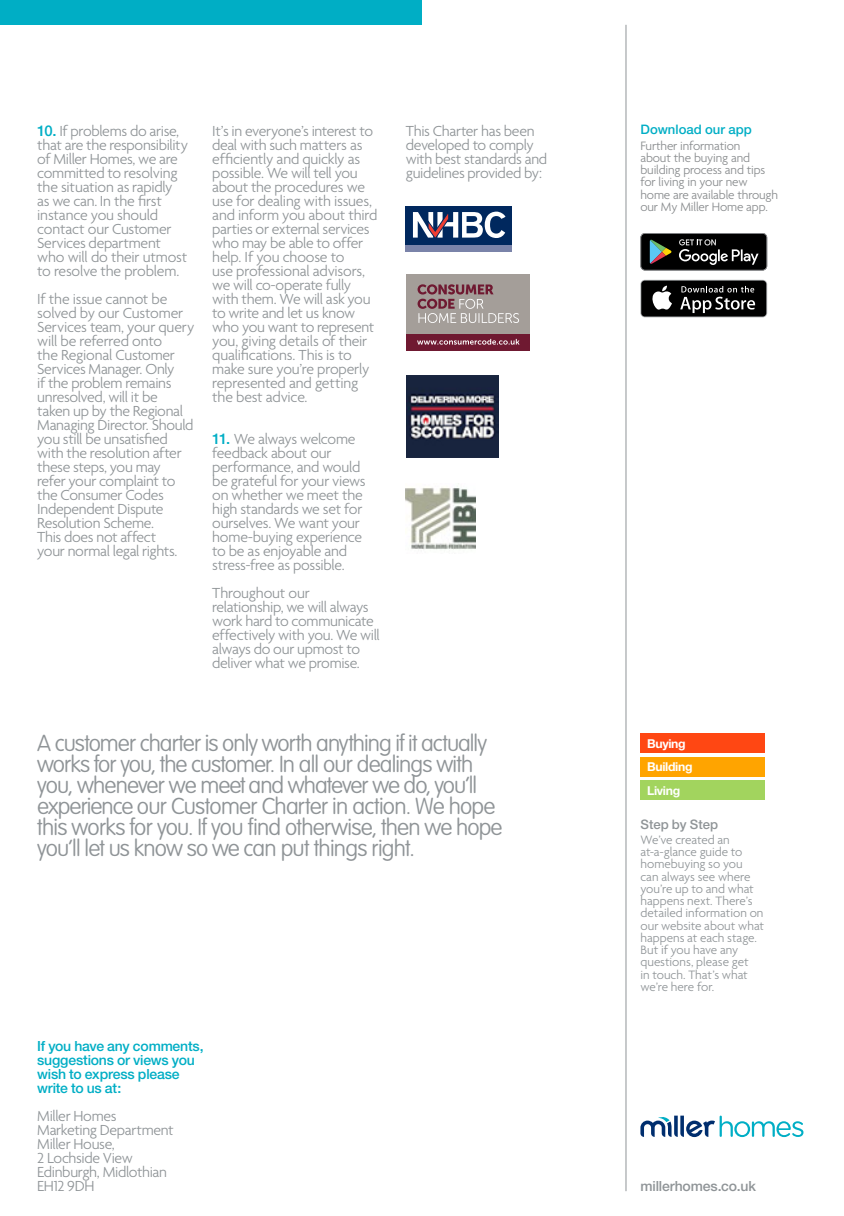
<style>
.page{position:relative;width:844px;height:1216px;background:#fff}
.page>*{position:absolute;margin:0;border:0;box-sizing:border-box;transform-origin:0 0}
.t1{font:100 22.75px/21px "VAG Rounded";letter-spacing:-.04em;color:#8f9497}
.t2{font:300 15.75px/14px "Agenda";letter-spacing:-.02em;color:#8f9497}
.t3{font:500 14px/14px "Helvetica Neue";letter-spacing:-.015em;color:#00aec5}
.t4{font:500 14px "Helvetica Neue";letter-spacing:-.01em;color:#8f9497}
.t5{font:300 13.12px/12.2px "Agenda";color:#8f9497}
.t6{font:300 13.12px/12.2px "Agenda";letter-spacing:-.01em;color:#888b8d}
.t7{font:500 13.12px "Helvetica Neue";letter-spacing:.005em;color:#00aec5}
.t8{font:500 13.12px "Helvetica Neue";letter-spacing:.005em;color:#8f9497}
.t9{font:700 12.25px/23.6px "Helvetica Neue";letter-spacing:-.025em;color:#fff}
.s1{font-family:"Helvetica Neue";font-weight:500;font-size:14.88px;color:#00aec5}
</style>
<div class="page">
<div style="left:406px;top:206px;width:106px;height:38px;background:#00285e"></div>
<div style="left:406px;top:245px;width:106px;height:6px;background:#7a83a9"></div>
<svg style="left:413px;top:211px;width:92px;height:27px"></svg>
<img style="left:406px;top:486px;width:69px;height:64px">
<div style="left:640px;top:733px;width:124px;height:20px;background:#ff4713"></div>
<div style="left:640px;top:756px;width:124px;height:20px;background:#ffa400"></div>
<div style="left:640px;top:780px;width:124px;height:20px;background:#a2d45e"></div>
<hr style="left:625px;top:25px;width:1px;height:1166px;background:#8f9497">
<svg style="left:640px;top:1115px;width:163px;height:21px"></svg>
<div style="left:406px;top:333px;width:124px;height:17px;background:#6f1931"></div>
<svg style="left:417px;top:339px;width:102px;height:5px"></svg>
<div style="left:406px;top:274px;width:124px;height:59px;background:#a49e99"></div>
<svg style="left:417px;top:284px;width:102px;height:39px"></svg>
<img style="left:406px;top:376px;width:92px;height:82px">
<div style="left:0;top:0;width:422px;height:25px;background:#00aec5"></div>
<hr style="left:843px;top:1106px;width:1px;height:45px;background:#a39161">
<svg style="left:640px;top:280px;width:127px;height:37px"></svg>
<div style="left:641px;top:281px;width:125px;height:35px;background:#000;border-radius:4px"></div>
<svg style="left:652px;top:286px;width:19px;height:23px"></svg>
<svg style="left:680px;top:286px;width:75px;height:27px"></svg>
<svg style="left:640px;top:233px;width:127px;height:37px"></svg>
<p class="t2" style="left:37px;top:124px;width:152px"><span class="s1">10.</span> If problems do arise, that are the responsibility of Miller Homes, we are committed to resolving the situation as rapidly as we can. In the first instance you should contact our Customer<br>Services department who will do their utmost to resolve the problem.</p>
<p class="t2" style="left:37px;top:292px;width:159px">If the issue cannot be solved by our Customer<br>Services team, your query will be referred onto<br>the Regional Customer<br>Services Manager. Only<br>if the problem remains unresolved, will it be taken up by the Regional<br>Managing Director. Should you still be unsatisfied with the resolution after these steps, you may<br>refer your complaint to the Consumer Codes<br>Independent Dispute<br>Resolution Scheme.<br>This does not affect<br>your normal legal rights.</p>
<p class="t2" style="left:212px;top:124px;width:167px">It’s in everyone’s interest to deal with such matters as efficiently and quickly as possible. We will tell you about the procedures we use for dealing with issues, and inform you about third parties or external services who may be able to offer help. If you choose to<br>use professional advisors, we will co-operate fully with them. We will ask you to write and let us know who you want to represent you, giving details of their qualifications. This is to make sure you’re properly represented and getting the best advice.</p>
<p class="t2" style="left:212px;top:432px;width:155px"><span class="s1">11.</span> We always welcome feedback about our performance, and would be grateful for your views on whether we meet the high standards we set for ourselves. We want your home-buying experience to be as enjoyable and stress-free as possible.</p>
<p class="t2" style="left:212px;top:586px;width:169px">Throughout our relationship, we will always work hard to communicate effectively with you. We will always do our upmost to deliver what we promise.</p>
<p class="t2" style="left:406px;top:124px;width:143px">This Charter has been developed to comply with best standards and guidelines provided by:</p>
<p class="t1" style="left:37px;top:732px;width:466px">A customer charter is only worth anything if it actually works for you, the customer. In all our dealings with you, whenever we meet and whatever we do, you’ll experience our Customer Charter in action. We hope this works for you. If you find otherwise, then we hope you’ll let us know so we can put things right.</p>
<p class="t3" style="left:37px;top:1038px;width:168px">If you have any comments, suggestions or views you wish to express please write to us at:</p>
<p class="t2" style="left:37px;top:1108px;width:138px">Miller Homes<br>Marketing Department<br>Miller House,<br>2 Lochside View<br>Edinburgh, Midlothian<br>EH12 9DH</p>
<p class="t7" style="left:640px;top:122px;width:113px">Download our app</p>
<p class="t6" style="left:640px;top:139px;width:139px">Further information<br>about the buying and building process and tips for living in your new home are available through our My Miller Home app.</p>
<p class="t9" style="left:647px;top:731px;width:47px">Buying<br>Building<br>Living</p>
<p class="t8" style="left:640px;top:816px;width:79px">Step by Step</p>
<p class="t5" style="left:640px;top:833px;width:125px">We’ve created an at-a-glance guide to homebuying so you can always see where you’re up to and what happens next. There’s detailed information on our website about what happens at each stage.<br>But if you have any questions, please get<br>in touch. That’s what we’re here for.</p>
<p class="t4" style="left:640px;top:1177px;width:117px">millerhomes.co.uk</p>
</div>
